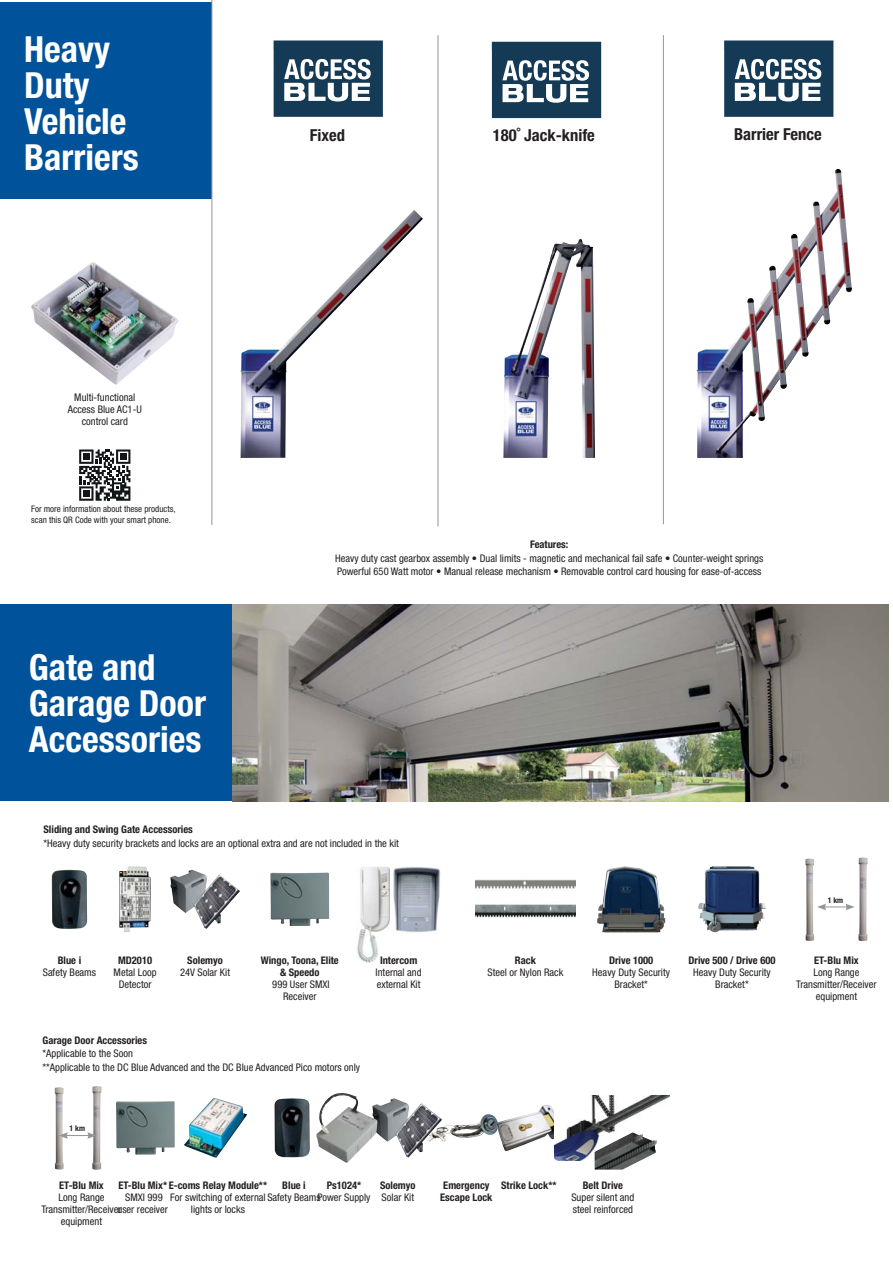
<style>
.page{position:relative;width:893px;height:1263px;background:#fff}
.page>*{position:absolute;margin:0;border:0;box-sizing:border-box;transform-origin:0 0}
.t1{font:700 condensed 36px/36px "Helvetica Neue";color:#fff}
.t2{font:700 condensed 16.5px "Helvetica Neue";color:#231f20}
.t3{font:condensed 10.5px/12px "Helvetica Neue";color:#231f20;text-align:center}
.t4{font:700 condensed 10.5px/12px "Helvetica Neue";color:#231f20}
.t5{font:condensed 9px/10.5px "Helvetica Neue";color:#231f20}
.t6{font:700 condensed 7.95px "Helvetica Neue";color:#231f20}
</style>
<div class="page">
<div style="left:0;top:2px;width:211px;height:197px;background:#00529b"></div>
<img style="left:697px;top:169px;width:155px;height:289px">
<img style="left:240px;top:210px;width:183px;height:248px">
<img style="left:503px;top:239px;width:92px;height:219px">
<svg style="left:79px;top:450px;width:51px;height:51px"></svg>
<hr style="left:437px;top:35px;width:1px;height:491px;background:#939598">
<hr style="left:663px;top:35px;width:1px;height:489px;background:#939598">
<hr style="left:211px;top:0;width:1px;height:525px;background:#939598">
<img style="left:31px;top:262px;width:147px;height:123px">
<svg style="left:273px;top:41px;width:110px;height:76px"></svg>
<svg style="left:492px;top:42px;width:109px;height:76px"></svg>
<svg style="left:724px;top:41px;width:109px;height:76px"></svg>
<div style="left:0;top:604px;width:234px;height:197px;background:#00529b"></div>
<img style="left:184px;top:1098px;width:63px;height:60px">
<img style="left:442px;top:1114px;width:55px;height:28px">
<img style="left:55px;top:1087px;width:9px;height:83px">
<img style="left:92px;top:1086px;width:9px;height:84px">
<svg style="left:59px;top:1132px;width:37px;height:7px"></svg>
<img style="left:116px;top:1101px;width:59px;height:54px">
<img style="left:274px;top:1098px;width:36px;height:59px">
<img style="left:377px;top:1098px;width:65px;height:60px">
<img style="left:497px;top:1105px;width:57px;height:46px">
<img style="left:316px;top:1093px;width:61px;height:70px">
<img style="left:554px;top:1095px;width:115px;height:65px">
<img style="left:594px;top:1132px;width:63px;height:38px">
<img style="left:119px;top:866px;width:32px;height:66px">
<img style="left:52px;top:870px;width:35px;height:59px">
<img style="left:170px;top:870px;width:70px;height:59px">
<img style="left:270px;top:873px;width:59px;height:53px">
<img style="left:357px;top:867px;width:32px;height:95px">
<img style="left:393px;top:867px;width:48px;height:65px">
<img style="left:597px;top:866px;width:68px;height:66px">
<img style="left:698px;top:866px;width:67px;height:66px">
<img style="left:805px;top:858px;width:9px;height:83px">
<img style="left:858px;top:858px;width:9px;height:83px">
<svg style="left:817px;top:904px;width:37px;height:6px"></svg>
<img style="left:475px;top:879px;width:101px;height:39px">
<img style="left:233px;top:605px;width:655px;height:196px">
<h1 class="t1" style="left:24px;top:36px;width:116px">Heavy<br>Duty<br>Vehicle<br>Barriers</h1>
<p class="t3" style="left:68px;top:392px;width:76px">Multi-functional<br>Access Blue AC1-U control card</p>
<p class="t5" style="left:31px;top:505px;width:146px">For more information about these products, scan this QR Code with your smart phone.</p>
<h1 class="t1" style="left:29px;top:654px;width:179px">Gate and<br>Garage Door<br>Accessories</h1>
<h2 class="t2" style="left:310px;top:129px;width:37px">Fixed</h2>
<h2 class="t2" style="left:493px;top:129px;width:103px">180˚ Jack-knife</h2>
<h2 class="t2" style="left:734px;top:128px;width:89px">Barrier Fence</h2>
<p class="t4" style="left:530px;top:540px;width:40px">Features:</p>
<p class="t3" style="left:335px;top:552px;width:430px;line-height:13.5px;text-align:left">Heavy duty cast gearbox assembly • Dual limits - magnetic and mechanical fail safe • Counter-weight springs<br>Powerful 650 Watt motor • Manual release mechanism • Removable control card housing for ease-of-access</p>
<p class="t4" style="left:44px;top:825px;width:151px">Sliding and Swing Gate Accessories</p>
<p class="t3" style="left:44px;top:838px;width:357px">*Heavy duty security brackets and locks are an optional extra and are not included in the kit</p>
<p class="t6" style="left:827px;top:897px;width:17px">1 km</p>
<p class="t4" style="left:58px;top:955px;width:25px">Blue i</p>
<p class="t3" style="left:43px;top:968px;width:55px">Safety Beams</p>
<p class="t4" style="left:118px;top:956px;width:35px">MD2010</p>
<p class="t3" style="left:114px;top:968px;width:44px">Metal Loop<br>Detector</p>
<p class="t4" style="left:187px;top:955px;width:37px">Solemyo</p>
<p class="t3" style="left:180px;top:968px;width:51px">24V Solar Kit</p>
<p class="t4" style="left:261px;top:955px;width:80px;text-align:center">Wingo, Toona, Elite &amp; Speedo</p>
<p class="t3" style="left:272px;top:980px;width:59px">999 User SMXI<br>Receiver</p>
<p class="t4" style="left:380px;top:956px;width:39px">Intercom</p>
<p class="t3" style="left:375px;top:968px;width:48px;text-align:left">Internal and external Kit</p>
<p class="t4" style="left:515px;top:955px;width:22px">Rack</p>
<p class="t3" style="left:487px;top:968px;width:77px">Steel or Nylon Rack</p>
<p class="t4" style="left:609px;top:956px;width:46px">Drive 1000</p>
<p class="t3" style="left:592px;top:968px;width:79px">Heavy Duty Security<br>Bracket*</p>
<p class="t4" style="left:688px;top:956px;width:88px">Drive 500 / Drive 600</p>
<p class="t3" style="left:693px;top:968px;width:79px">Heavy Duty Security<br>Bracket*</p>
<p class="t4" style="left:814px;top:956px;width:46px">ET-Blu Mix</p>
<p class="t3" style="left:796px;top:968px;width:82px">Long Range<br>Transmitter/Receiver equipment</p>
<p class="t4" style="left:42px;top:1035px;width:106px">Garage Door Accessories</p>
<p class="t3" style="left:42px;top:1048px;width:319px;line-height:13.5px;text-align:left">*Applicable to the Soon<br>**Applicable to the DC Blue Advanced and the DC Blue Advanced Pico motors only</p>
<p class="t6" style="left:70px;top:1126px;width:17px">1 km</p>
<p class="t4" style="left:282px;top:1181px;width:25px">Blue i</p>
<p class="t4" style="left:380px;top:1181px;width:37px">Solemyo</p>
<p class="t3" style="left:381px;top:1193px;width:34px">Solar Kit</p>
<p class="t4" style="left:118px;top:1181px;width:150px">ET-Blu Mix* E-coms Relay Module**</p>
<p class="t3" style="left:191px;top:1193px;width:131px;text-align:left;text-indent:-21px">For switching of externalSafety Beams lights or locks</p>
<p class="t4" style="left:327px;top:1181px;width:36px">Ps1024*</p>
<p class="t3" style="left:317px;top:1193px;width:54px">Power Supply</p>
<p class="t4" style="left:59px;top:1181px;width:46px">ET-Blu Mix</p>
<p class="t3" style="left:41px;top:1193px;width:82px">Long Range<br>Transmitter/Receiver equipment</p>
<p class="t3" style="left:117px;top:1193px;width:52px">SMXI 999 user receiver</p>
<p class="t4" style="left:440px;top:1181px;width:54px">Emergency<br>Escape Lock</p>
<p class="t4" style="left:501px;top:1181px;width:57px">Strike Lock**</p>
<p class="t4" style="left:582px;top:1181px;width:42px">Belt Drive</p>
<p class="t3" style="left:571px;top:1193px;width:64px;text-align:left">Super silent and steel reinforced</p>
</div>
